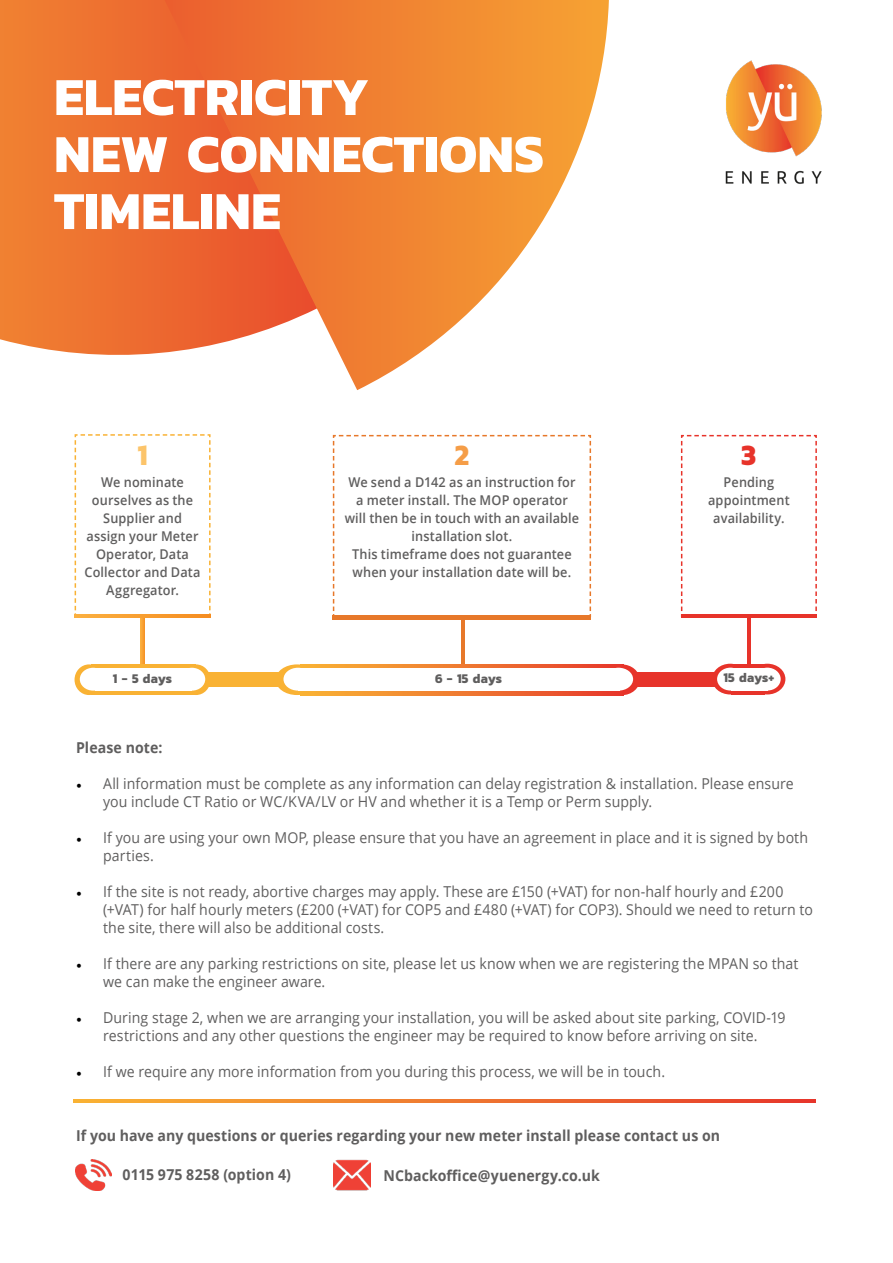
<style>
.page{position:relative;width:893px;height:1263px;background:#fff}
.page>*{position:absolute;margin:0;border:0;box-sizing:border-box;transform-origin:0 0}
.t1{font:700 54px/57px "Kanit";color:#fff}
.t2{font:700 30px "Kanit";color:#fcc46a;scale:.94 1}
.t3{font:700 30px "Kanit";color:#f59d47;scale:.94 1}
.t4{font:700 30px "Kanit";color:#e7332a;scale:.94 1}
.t5{font:15px/18px "Open Sans";letter-spacing:.005em;color:#5f5e5e;scale:.94 1}
.t6{font:700 15px "Open Sans";letter-spacing:.005em;color:#5f5e5e;scale:.94 1}
.t7{font:600 13.5px/18px "Open Sans";letter-spacing:.01em;color:#5f5e5e;text-align:center;scale:.94 1}
.t8{font:700 13.5px "Kanit";letter-spacing:.005em;color:#5f5e5e;scale:.94 1}
.s1{font-family:"Minion Pro";color:#000}
</style>
<div class="page">
<hr style="left:747px;top:617px;width:3px;height:56px;background:#e7332a">
<svg style="left:0;top:0;width:165px;height:355px;background:#ee7532"></svg>
<svg style="left:165px;top:0;width:444px;height:390px"></svg>
<svg style="left:604px;top:664px;width:36px;height:31px"></svg>
<svg style="left:749px;top:664px;width:36px;height:30px"></svg>
<div style="left:616px;top:672px;width:104px;height:14px;background:#e7332a"></div>
<div style="left:140px;top:617px;width:5px;height:73px;background:#f9a334"></div>
<div style="left:189px;top:673px;width:297px;height:14px;background:#f9b234"></div>
<hr style="left:461px;top:617px;width:3px;height:56px;background:#e7782a">
<svg style="left:74px;top:434px;width:137px;height:183px"></svg>
<svg style="left:75px;top:614px;width:135px;height:3px"></svg>
<div style="left:75px;top:664px;width:28px;height:31px;background:#f9b234;border-radius:50%"></div>
<div style="left:91px;top:664px;width:105px;height:31px;background:#f9b234"></div>
<div style="left:182px;top:664px;width:28px;height:31px;background:#f9b234;border-radius:50%"></div>
<div style="left:80px;top:668px;width:26px;height:23px;background:#fff;border-radius:50%"></div>
<div style="left:95px;top:668px;width:97px;height:23px;background:#fff"></div>
<div style="left:179px;top:668px;width:26px;height:23px;background:#fff;border-radius:50%"></div>
<div style="left:276px;top:664px;width:42px;height:31px;background:#f9b234;border-radius:50%"></div>
<div style="left:300px;top:664px;width:323px;height:31px;background:linear-gradient(to right,#f9b635,#e63a2c)"></div>
<div style="left:298px;top:668px;width:321px;height:23px;background:#fff"></div>
<div style="left:604px;top:668px;width:29px;height:23px;background:#fff;border-radius:50%"></div>
<svg style="left:712px;top:664px;width:36px;height:30px"></svg>
<div style="left:731px;top:664px;width:33px;height:31px;background:#e7332a"></div>
<div style="left:283px;top:668px;width:29px;height:23px;background:#fff;border-radius:50%"></div>
<div style="left:717px;top:668px;width:27px;height:22px;background:#fff;border-radius:50%"></div>
<div style="left:731px;top:668px;width:36px;height:22px;background:#fff"></div>
<div style="left:754px;top:668px;width:27px;height:22px;background:#fff;border-radius:50%"></div>
<svg style="left:332px;top:434px;width:260px;height:184px"></svg>
<hr style="left:333px;top:616px;width:258px;height:4px;background:#e7782a">
<svg style="left:680px;top:434px;width:137px;height:183px"></svg>
<hr style="left:681px;top:615px;width:136px;height:3px;background:#e7332a">
<img style="left:725px;top:60px;width:97px;height:124px">
<img style="left:334px;top:1159px;width:36px;height:32px">
<img style="left:76px;top:1159px;width:36px;height:31px">
<svg style="left:73px;top:1099px;width:742px;height:3px;background:#ef7730"></svg>
<h1 class="t1" style="left:54px;top:67px;width:491px">ELECTRICITY<br>NEW CONNECTIONS<br>TIMELINE</h1>
<h2 class="t2" style="left:137px;top:431px;width:12px">1</h2>
<h2 class="t3" style="left:455px;top:431px;width:17px">2</h2>
<h2 class="t4" style="left:741px;top:431px;width:18px">3</h2>
<p class="t7" style="left:85px;top:473px;width:125px">We nominate ourselves as the<br>Supplier and assign your Meter<br>Operator, Data<br>Collector and Data<br>Aggregator.</p>
<p class="t7" style="left:345px;top:473px;width:251px">We send a D142 as an instruction for a meter install. The MOP operator will then be in touch with an available installation slot.<br>This timeframe does not guarantee when your installation date will be.</p>
<p class="t7" style="left:708px;top:473px;width:88px">Pending appointment availability.</p>
<p class="t8" style="left:113px;top:668px;width:65px">1 - 5 days</p>
<p class="t8" style="left:435px;top:668px;width:73px">6 - 15 days</p>
<p class="t8" style="left:723px;top:667px;width:56px">15 days+</p>
<p class="t6" style="left:76px;top:737px;width:93px">Please note:</p>
<p class="t5" style="left:103px;top:775px;width:736px;text-indent:-27px"><span class="s1">•</span> All information must be complete as any information can delay registration &amp; installation. Please ensure you include CT Ratio or WC/KVA/LV or HV and whether it is a Temp or Perm supply.</p>
<p class="t5" style="left:103px;top:829px;width:751px;text-indent:-27px"><span class="s1">•</span> If you are using your own MOP, please ensure that you have an agreement in place and it is signed by both parties.</p>
<p class="t5" style="left:103px;top:883px;width:757px;text-indent:-27px"><span class="s1">•</span> If the site is not ready, abortive charges may apply. These are £150 (+VAT) for non-half hourly and £200 (+VAT) for half hourly meters (£200 (+VAT) for COP5 and £480 (+VAT) for COP3). Should we need to return to the site, there will also be additional costs.</p>
<p class="t5" style="left:103px;top:955px;width:741px;text-indent:-27px"><span class="s1">•</span> If there are any parking restrictions on site, please let us know when we are registering the MPAN so that we can make the engineer aware.</p>
<p class="t5" style="left:76px;top:1009px;width:756px;text-align:center"><span class="s1">•</span> During stage 2, when we are arranging your installation, you will be asked about site parking, COVID-19 restrictions and any other questions the engineer may be required to know before arriving on site.</p>
<p class="t5" style="left:76px;top:1063px;width:628px"><span class="s1">•</span> If we require any more information from you during this process, we will be in touch.</p>
<p class="t6" style="left:76px;top:1125px;width:687px">If you have any questions or queries regarding your new meter install please contact us on</p>
<p class="t6" style="left:123px;top:1164px;width:181px">0115 975 8258 (option 4)</p>
<p class="t6" style="left:383px;top:1165px;width:232px">NCbackoffice@yuenergy.co.uk</p>
</div>
